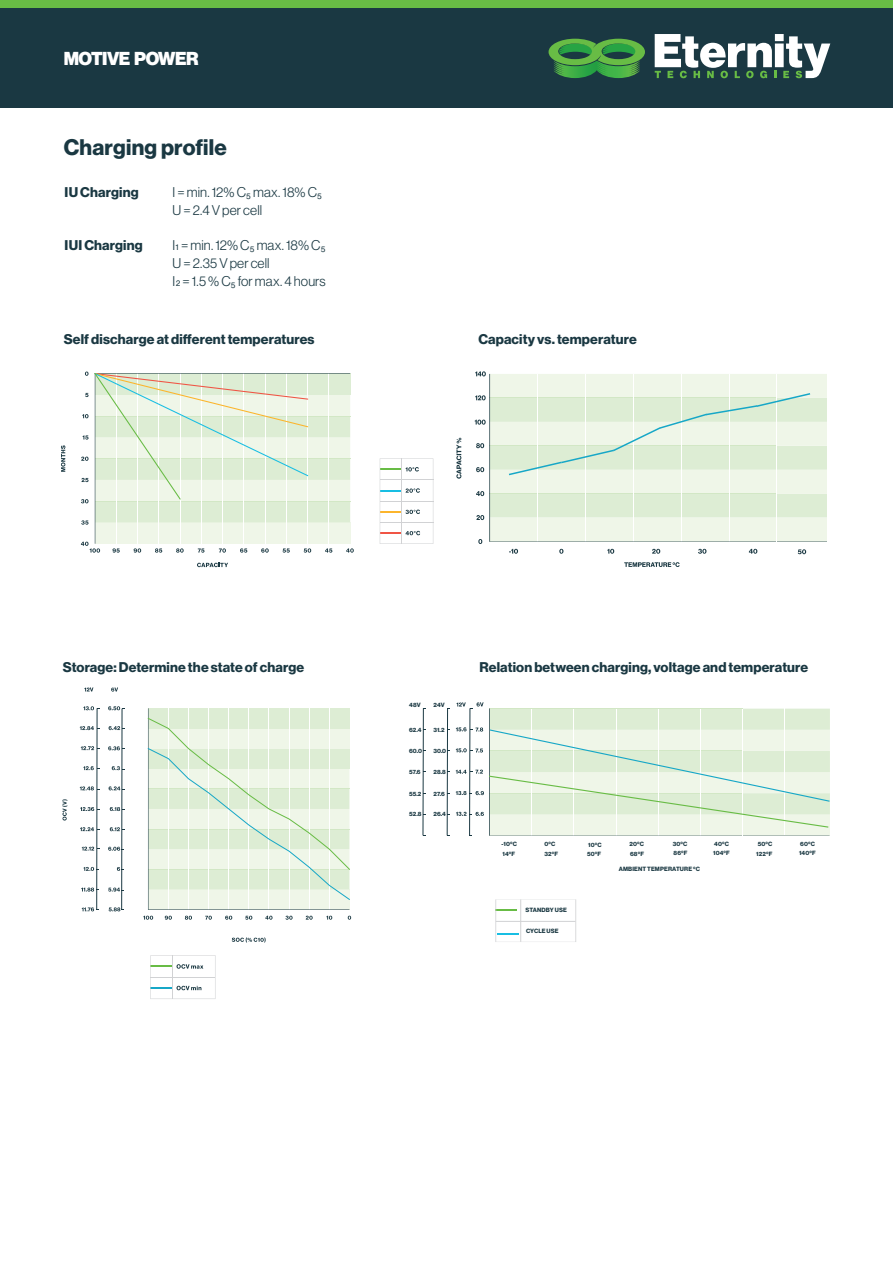
<style>
.page{position:relative;width:893px;height:1263px;background:#fff}
.page>*{position:absolute;margin:0;border:0;box-sizing:border-box;transform-origin:0 0}
.t1{font:22.05px "N Haas Grotesk DS Std 75 Bd";letter-spacing:.01em;color:#1a3842}
.t2{font:18.3px "N Haas Grotesk DS Std 95 Blk";letter-spacing:-.03em;color:#fff}
.t3{font:13.8px "N Haas Grotesk DS Std 75 Bd";letter-spacing:.01em;color:#1a3842}
.t4{font:13.8px/17.7px "N Haas Grotesk DS Std 45 Lt";letter-spacing:.01em;color:#1a3842}
.t5{font:6px "N Haas Grotesk DS Std 75 Bd";letter-spacing:.02em;color:#1a3842}
</style>
<div class="page">
<svg style="left:81px;top:372px;width:273px;height:181px;background:#e6f0df"></svg>
<svg style="left:380px;top:458px;width:53px;height:86px"></svg>
<hr style="left:380px;top:480px;width:53px;height:1px;background:#d1d2d4">
<hr style="left:380px;top:501px;width:53px;height:1px;background:#d1d2d4">
<hr style="left:380px;top:522px;width:53px;height:1px;background:#d1d2d4">
<hr style="left:401px;top:459px;width:1px;height:85px;background:#d1d2d4">
<svg style="left:197px;top:563px;width:31px;height:4px"></svg>
<svg style="left:61px;top:445px;width:4px;height:27px"></svg>
<div style="left:489px;top:520px;width:338px;height:22px;background:#eff6e8"></div>
<svg style="left:456px;top:438px;width:5px;height:41px"></svg>
<svg style="left:624px;top:562px;width:56px;height:5px"></svg>
<svg style="left:478px;top:539px;width:4px;height:5px"></svg>
<svg style="left:509px;top:549px;width:9px;height:5px"></svg>
<svg style="left:559px;top:549px;width:4px;height:5px"></svg>
<svg style="left:607px;top:549px;width:7px;height:5px"></svg>
<svg style="left:652px;top:549px;width:8px;height:5px"></svg>
<svg style="left:698px;top:549px;width:8px;height:5px"></svg>
<svg style="left:749px;top:549px;width:8px;height:5px"></svg>
<svg style="left:798px;top:549px;width:8px;height:5px"></svg>
<hr style="left:777px;top:374px;width:1px;height:167px;background:#fff">
<svg style="left:475px;top:371px;width:352px;height:149px;background:#e4f0df"></svg>
<svg style="left:150px;top:955px;width:65px;height:44px"></svg>
<hr style="left:151px;top:977px;width:64px;height:1px;background:#d1d2d4">
<hr style="left:172px;top:956px;width:1px;height:43px;background:#d1d2d4">
<svg style="left:165px;top:916px;width:7px;height:4px"></svg>
<svg style="left:143px;top:916px;width:10px;height:4px"></svg>
<svg style="left:185px;top:916px;width:7px;height:4px"></svg>
<svg style="left:205px;top:916px;width:7px;height:4px"></svg>
<svg style="left:225px;top:916px;width:7px;height:4px"></svg>
<svg style="left:245px;top:916px;width:7px;height:4px"></svg>
<svg style="left:265px;top:916px;width:8px;height:4px"></svg>
<svg style="left:285px;top:916px;width:8px;height:4px"></svg>
<svg style="left:306px;top:916px;width:7px;height:4px"></svg>
<svg style="left:326px;top:916px;width:6px;height:4px"></svg>
<svg style="left:232px;top:937px;width:34px;height:5px"></svg>
<svg style="left:62px;top:799px;width:5px;height:21px"></svg>
<svg style="left:148px;top:708px;width:202px;height:202px;background:#e3efdd"></svg>
<svg style="left:111px;top:687px;width:7px;height:5px"></svg>
<svg style="left:84px;top:687px;width:9px;height:4px"></svg>
<svg style="left:83px;top:706px;width:16px;height:4px"></svg>
<svg style="left:80px;top:726px;width:19px;height:4px"></svg>
<svg style="left:81px;top:746px;width:18px;height:4px"></svg>
<svg style="left:83px;top:766px;width:16px;height:4px"></svg>
<svg style="left:80px;top:786px;width:19px;height:4px"></svg>
<svg style="left:80px;top:807px;width:19px;height:4px"></svg>
<svg style="left:80px;top:827px;width:19px;height:4px"></svg>
<hr style="left:96px;top:708px;width:1px;height:201px;background:#1a3842">
<svg style="left:82px;top:847px;width:17px;height:3px"></svg>
<svg style="left:83px;top:867px;width:16px;height:4px"></svg>
<svg style="left:81px;top:887px;width:18px;height:4px"></svg>
<svg style="left:82px;top:907px;width:17px;height:4px"></svg>
<svg style="left:108px;top:706px;width:16px;height:4px"></svg>
<svg style="left:109px;top:726px;width:15px;height:4px"></svg>
<svg style="left:108px;top:746px;width:16px;height:4px"></svg>
<svg style="left:112px;top:766px;width:12px;height:4px"></svg>
<svg style="left:109px;top:786px;width:15px;height:4px"></svg>
<svg style="left:110px;top:807px;width:14px;height:4px"></svg>
<svg style="left:110px;top:827px;width:14px;height:4px"></svg>
<hr style="left:121px;top:709px;width:1px;height:201px;background:#1a3842">
<svg style="left:108px;top:847px;width:16px;height:4px"></svg>
<svg style="left:117px;top:867px;width:7px;height:4px"></svg>
<svg style="left:108px;top:887px;width:16px;height:4px"></svg>
<svg style="left:109px;top:907px;width:15px;height:4px"></svg>
<svg style="left:495px;top:899px;width:81px;height:43px"></svg>
<hr style="left:520px;top:899px;width:1px;height:43px;background:#d1d2d4">
<hr style="left:496px;top:921px;width:79px;height:1px;background:#d1d2d4">
<svg style="left:456px;top:702px;width:374px;height:134px;background:#e5f0e0"></svg>
<hr style="left:447px;top:708px;width:1px;height:127px;background:#1a3842">
<hr style="left:423px;top:708px;width:1px;height:127px;background:#1a3842">
<div style="left:0;top:0;width:893px;height:8px;background:#68bc45"></div>
<div style="left:0;top:8px;width:893px;height:100px;background:#1a3842"></div>
<svg style="left:655px;top:34px;width:175px;height:44px"></svg>
<svg style="left:549px;top:39px;width:96px;height:39px"></svg>
<p class="t2" style="left:64px;top:47px;width:136px">MOTIVE POWER</p>
<p class="t1" style="left:64px;top:135px;width:165px">Charging profile</p>
<p class="t3" style="left:65px;top:184px;width:76px">IU Charging</p>
<p class="t4" style="left:173px;top:184px;width:151px">I = min. 12% C₅ max. 18% C₅<br>U = 2.4 V per cell</p>
<p class="t3" style="left:65px;top:238px;width:80px">IUI Charging</p>
<p class="t4" style="left:173px;top:237px;width:155px">I1 = min. 12% C₅ max. 18% C₅<br>U = 2.35 V per cell<br>I2 = 1.5 % C₅ for max. 4 hours</p>
<p class="t3" style="left:64px;top:332px;width:252px">Self discharge at different temperatures</p>
<p class="t3" style="left:478px;top:332px;width:160px">Capacity vs. temperature</p>
<p class="t3" style="left:63px;top:659px;width:243px">Storage: Determine the state of charge</p>
<p class="t5" style="left:409px;top:701px;width:13px">48V</p>
<p class="t5" style="left:434px;top:701px;width:13px">24V</p>
<p class="t5" style="left:409px;top:726px;width:14px">62.4</p>
<p class="t5" style="left:434px;top:726px;width:12px">31.2</p>
<p class="t5" style="left:409px;top:747px;width:14px">60.0</p>
<p class="t5" style="left:434px;top:747px;width:14px">30.0</p>
<p class="t5" style="left:409px;top:769px;width:13px">57.6</p>
<p class="t5" style="left:434px;top:769px;width:14px">28.8</p>
<p class="t5" style="left:409px;top:790px;width:14px">55.2</p>
<p class="t5" style="left:434px;top:790px;width:13px">27.6</p>
<p class="t5" style="left:409px;top:811px;width:14px">52.8</p>
<p class="t5" style="left:434px;top:811px;width:14px">26.4</p>
<p class="t3" style="left:479px;top:659px;width:330px">Relation between charging, voltage and temperature</p>
<p class="t5" style="left:502px;top:841px;width:17px">-100C</p>
<p class="t5" style="left:503px;top:850px;width:14px">140F</p>
<p class="t5" style="left:544px;top:841px;width:12px">00C</p>
<p class="t5" style="left:544px;top:850px;width:15px">320F</p>
<p class="t5" style="left:525px;top:906px;width:43px">STANDBY USE</p>
<p class="t5" style="left:526px;top:928px;width:34px">CYCLE USE</p>
<p class="t5" style="left:588px;top:841px;width:15px">100C</p>
<p class="t5" style="left:587px;top:850px;width:16px">500F</p>
<p class="t5" style="left:629px;top:841px;width:16px">200C</p>
<p class="t5" style="left:630px;top:850px;width:15px">680F</p>
<p class="t5" style="left:673px;top:840px;width:16px">300C</p>
<p class="t5" style="left:674px;top:849px;width:15px">860F</p>
<p class="t5" style="left:619px;top:865px;width:83px">AMBIENT TEMPERATURE 0C</p>
<p class="t5" style="left:714px;top:840px;width:16px">400C</p>
<p class="t5" style="left:713px;top:849px;width:18px">1040F</p>
<p class="t5" style="left:758px;top:840px;width:16px">500C</p>
<p class="t5" style="left:756px;top:850px;width:18px">1220F</p>
<p class="t5" style="left:800px;top:840px;width:16px">600C</p>
<p class="t5" style="left:799px;top:849px;width:18px">1400F</p>
</div>
